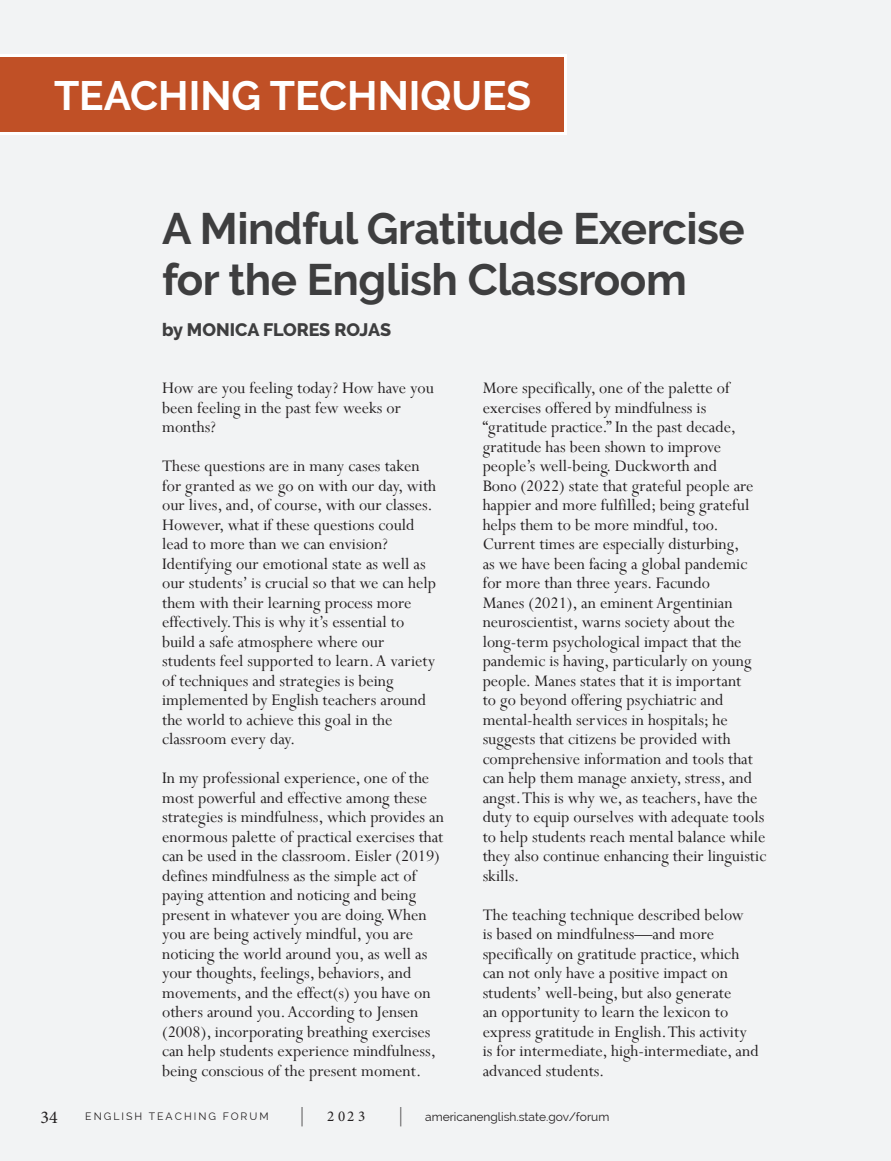
<style>
.page{position:relative;width:891px;height:1161px;background:#f2f3f4}
.page>*{position:absolute;margin:0;border:0;box-sizing:border-box;transform-origin:0 0}
.t1{font:700 43.95px/50.8px "Raleway";letter-spacing:-.01em;color:#3e3e3f}
.t2{font:700 40.95px "Raleway";color:#fff}
.Body{font:18px/19.5px "Perpetua";color:#231f20}
.Section_Start__Autho{font:800 18px "Raleway";color:#3e3e3f}
.t3{font:18px "Minion Pro";color:#231f20}
.t4{font:15px "Minion Pro";color:#231f20}
.t5{font:12px "Raleway";color:#231f20}
.t6{font:10.5px "Raleway";letter-spacing:.19em;color:#231f20}
</style>
<div class="page">
<svg style="left:0;top:54px;width:567px;height:81px;background:#c45d37"></svg>
<svg style="left:301px;top:1107px;width:2px;height:19px"></svg>
<svg style="left:400px;top:1107px;width:1px;height:19px"></svg>
<h1 class="t2" style="left:54px;top:72px;width:479px">TEACHING TECHNIQUES</h1>
<h1 class="t1" style="left:162px;top:203px;width:584px">A Mindful Gratitude Exercise for the English Classroom</h1>
<p class="Section_Start__Autho" style="left:162px;top:320px;width:231px">by MONICA FLORES ROJAS</p>
<p class="Body" style="left:162px;top:378px;width:273px">How are you feeling today? How have you been feeling in the past few weeks or months?</p>
<p class="Body" style="left:162px;top:456px;width:276px">These questions are in many cases taken for granted as we go on with our day, with our lives, and, of course, with our classes.<br>However, what if these questions could lead to more than we can envision?<br>Identifying our emotional state as well as our students’ is crucial so that we can help them with their learning process more effectively. This is why it’s essential to build a safe atmosphere where our students feel supported to learn. A variety of techniques and strategies is being implemented by English teachers around the world to achieve this goal in the classroom every day.</p>
<p class="Body" style="left:162px;top:768px;width:283px">In my professional experience, one of the most powerful and effective among these strategies is mindfulness, which provides an enormous palette of practical exercises that can be used in the classroom. Eisler (2019) defines mindfulness as the simple act of paying attention and noticing and being present in whatever you are doing. When you are being actively mindful, you are noticing the world around you, as well as your thoughts, feelings, behaviors, and movements, and the effect(s) you have on others around you. According to Jensen (2008), incorporating breathing exercises can help students experience mindfulness, being conscious of the present moment.</p>
<p class="Body" style="left:483px;top:378px;width:285px">More specifically, one of the palette of exercises offered by mindfulness is “gratitude practice.” In the past decade, gratitude has been shown to improve people’s well-being. Duckworth and<br>Bono (2022) state that grateful people are happier and more fulfilled; being grateful helps them to be more mindful, too.<br>Current times are especially disturbing,<br>as we have been facing a global pandemic for more than three years. Facundo<br>Manes (2021), an eminent Argentinian neuroscientist, warns society about the long-term psychological impact that the pandemic is having, particularly on young people. Manes states that it is important<br>to go beyond offering psychiatric and mental-health services in hospitals; he suggests that citizens be provided with comprehensive information and tools that can help them manage anxiety, stress, and angst. This is why we, as teachers, have the duty to equip ourselves with adequate tools to help students reach mental balance while they also continue enhancing their linguistic skills.</p>
<p class="Body" style="left:483px;top:904px;width:277px">The teaching technique described below<br>is based on mindfulness—and more specifically on gratitude practice, which can not only have a positive impact on students’ well-being, but also generate<br>an opportunity to learn the lexicon to express gratitude in English. This activity is for intermediate, high-intermediate, and advanced students.</p>
<p class="t3" style="left:40px;top:1105px;width:19px">34</p>
<p class="t6" style="left:85px;top:1110px;width:185px">ENGLISH TEACHING FORUM</p>
<p class="t4" style="left:327px;top:1106px;width:40px">2023</p>
<p class="t5" style="left:425px;top:1110px;width:186px">americanenglish.state.gov/forum</p>
</div>
